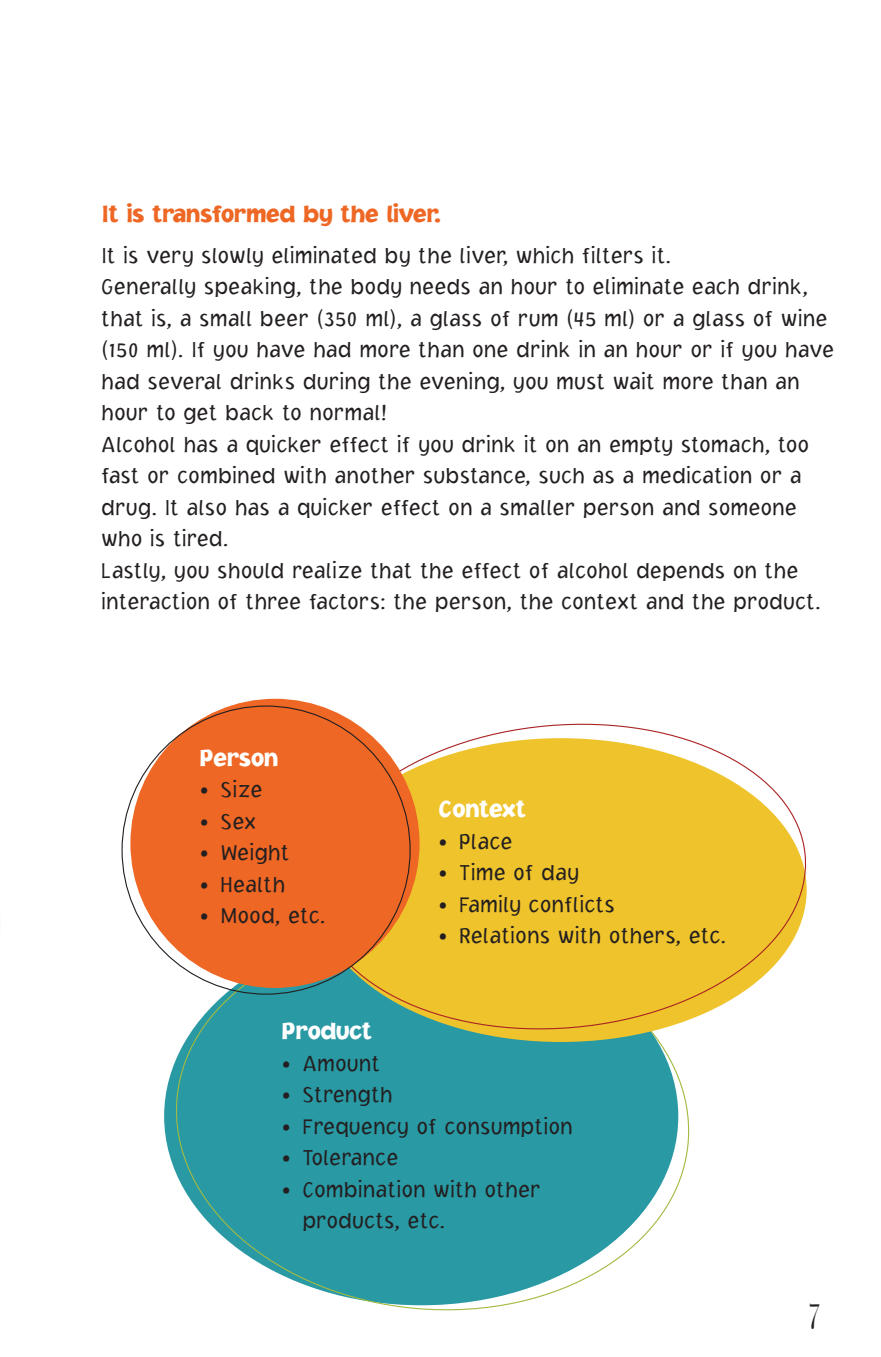
<style>
.page{position:relative;width:881px;height:1357px;background:#fff}
.page>*{position:absolute;margin:0;border:0;box-sizing:border-box;transform-origin:0 0}
.t1{font:40.5px "Fontdinerdotcom";color:#231f20}
.t2{font:900 24.75px "Jacoby ICG";color:#ee6724}
.t3{font:900 24.75px "Jacoby ICG";color:#fff}
.t4{font:300 22.5px/31.5px "Jacoby ICG";color:#231f20}
</style>
<div class="page">
<svg style="left:167px;top:940px;width:523px;height:371px"></svg>
<svg style="left:309px;top:713px;width:498px;height:327px"></svg>
<div style="left:130px;top:699px;width:290px;height:289px;background:#ee6724;border-radius:50%"></div>
<p class="t2" style="left:101px;top:205px;width:341px">It is transformed by the liver.</p>
<p class="t4" style="left:101px;top:241px;width:734px">It is very slowly eliminated by the liver, which filters it.<br>Generally speaking, the body needs an hour to eliminate each drink, that is, a small beer (350 ml), a glass of rum (45 ml) or a glass of wine (150 ml). If you have had more than one drink in an hour or if you have had several drinks during the evening, you must wait more than an hour to get back to normal!<br>Alcohol has a quicker effect if you drink it on an empty stomach, too fast or combined with another substance, such as a medication or a drug. It also has a quicker effect on a smaller person and someone who is tired.<br>Lastly, you should realize that the effect of alcohol depends on the interaction of three factors: the person, the context and the product.</p>
<p class="t3" style="left:200px;top:748px;width:80px">Person</p>
<p class="t4" style="left:200px;top:775px;width:64px">• Size</p>
<p class="t4" style="left:200px;top:807px;width:58px">• Sex</p>
<p class="t4" style="left:200px;top:838px;width:91px">• Weight</p>
<p class="t4" style="left:200px;top:870px;width:87px">• Health</p>
<p class="t4" style="left:200px;top:901px;width:127px">• Mood, etc.</p>
<p class="t3" style="left:439px;top:799px;width:89px">Context</p>
<p class="t4" style="left:439px;top:827px;width:75px">• Place</p>
<p class="t4" style="left:439px;top:858px;width:142px">• Time of day</p>
<p class="t4" style="left:439px;top:890px;width:178px">• Family conflicts</p>
<p class="t4" style="left:439px;top:921px;width:289px">• Relations with others, etc.</p>
<p class="t3" style="left:282px;top:1021px;width:91px">Product</p>
<p class="t4" style="left:282px;top:1049px;width:100px">• Amount</p>
<p class="t4" style="left:282px;top:1080px;width:112px">• Strength</p>
<p class="t4" style="left:282px;top:1112px;width:292px">• Frequency of consumption</p>
<p class="t4" style="left:282px;top:1143px;width:118px">• Tolerance</p>
<p class="t4" style="left:302px;top:1175px;width:240px;text-indent:-20px">• Combination with other products, etc.</p>
<h1 class="t1" style="left:810px;top:1299px;width:11px">7</h1>
</div>
